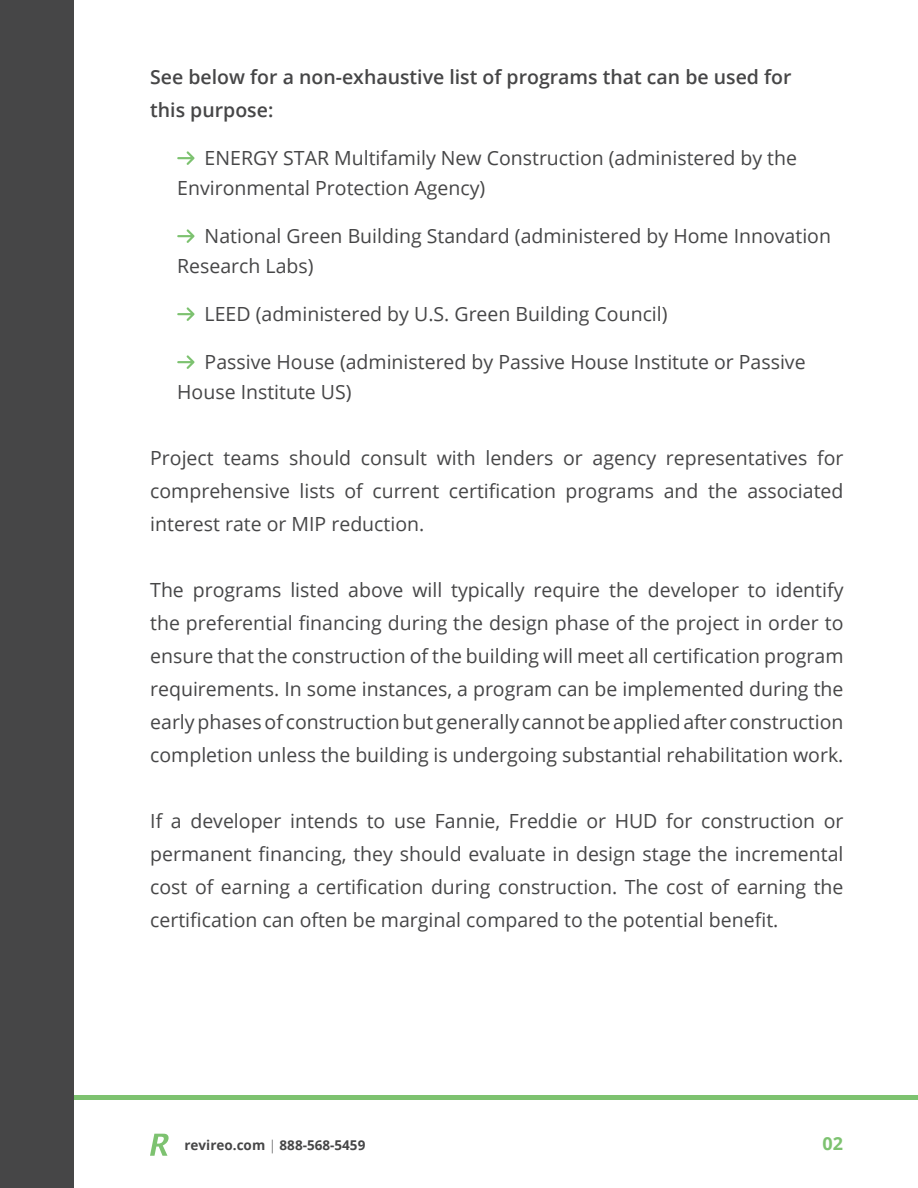
<style>
.page{position:relative;width:918px;height:1188px;background:#fff}
.page>*{position:absolute;margin:0;border:0;box-sizing:border-box;transform-origin:0 0}
.t1{font:19.5px/33px "Open Sans";color:#464647}
.t2{font:600 19.5px "Open Sans";color:#464647}
.t3{font:700 18px "Open Sans";color:#7dc270}
.t4{font:700 13.5px "Open Sans";color:#464647}
.s1{font-weight:300}
</style>
<div class="page">
<svg style="left:150px;top:1134px;width:19px;height:22px"></svg>
<hr style="left:0;top:1095px;width:918px;height:4px;background:#7dc270">
<div style="left:0;top:0;width:74px;height:1188px;background:#464647"></div>
<svg style="left:177px;top:151px;width:18px;height:14px"></svg>
<svg style="left:177px;top:229px;width:18px;height:14px"></svg>
<svg style="left:177px;top:307px;width:18px;height:14px"></svg>
<svg style="left:177px;top:355px;width:18px;height:14px"></svg>
<p class="t2" style="left:150px;top:63px;width:643px">See below for a non-exhaustive list of programs that can be used for</p>
<p class="t2" style="left:150px;top:96px;width:125px">this purpose:</p>
<p class="t1" style="left:177px;top:142px;width:621px;line-height:30px;text-indent:27px">ENERGY STAR Multifamily New Construction (administered by the<br>Environmental Protection Agency)</p>
<p class="t1" style="left:177px;top:220px;width:655px;line-height:30px;text-indent:27px">National Green Building Standard (administered by Home Innovation<br>Research Labs)</p>
<p class="t1" style="left:205px;top:297px;width:464px">LEED (administered by U.S. Green Building Council)</p>
<p class="t1" style="left:177px;top:346px;width:630px;line-height:30px;text-indent:27px">Passive House (administered by Passive House Institute or Passive<br>House Institute US)</p>
<p class="t1" style="left:150px;top:441px;width:695px;text-align:justify">Project teams should consult with lenders or agency representatives for comprehensive lists of current certification programs and the associated interest rate or MIP reduction.</p>
<p class="t1" style="left:150px;top:573px;width:695px;text-align:justify">The programs listed above will typically require the developer to identify the preferential financing during the design phase of the project in order to ensure that the construction of the building will meet all certification program requirements. In some instances, a program can be implemented during the early phases of construction but generally cannot be applied after construction completion unless the building is undergoing substantial rehabilitation work.</p>
<p class="t1" style="left:150px;top:804px;width:695px;text-align:justify">If a developer intends to use Fannie, Freddie or HUD for construction or permanent financing, they should evaluate in design stage the incremental cost of earning a certification during construction. The cost of earning the certification can often be marginal compared to the potential benefit.</p>
<p class="t4" style="left:184px;top:1135px;width:182px">revireo.com <span class="s1">|</span> 888-568-5459</p>
<p class="t3" style="left:822px;top:1131px;width:22px">02</p>
</div>
